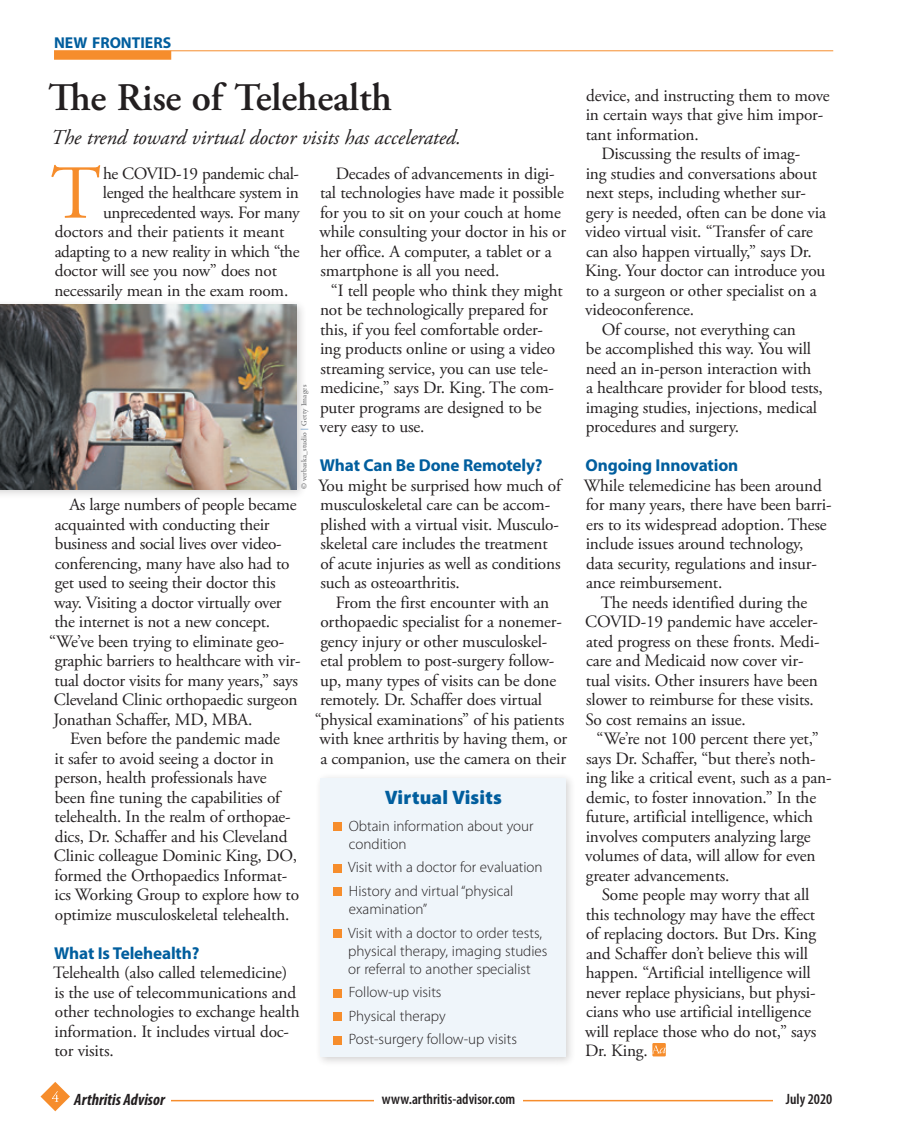
<style>
.page{position:relative;width:905px;height:1148px;background:#fff}
.page>*{position:absolute;margin:0;border:0;box-sizing:border-box;transform-origin:0 0}
.drop_cap{font:76.05px "Adobe Garamond Pro";color:#f68d2c}
.Head{font:600 39px "Adobe Garamond Pro";letter-spacing:-.005em;color:#231f20}
.deck{font:italic 21px "Adobe Garamond Pro";letter-spacing:-.005em;color:#231f20}
.WYCD_head{font:900 19.5px "Myriad Pro";letter-spacing:.01em;color:#015e9e}
.text{font:17.25px/19.5px "Adobe Garamond Pro";letter-spacing:-.01em;color:#231f20}
.no_indent{font:17.25px/19.5px "Adobe Garamond Pro";letter-spacing:-.01em;color:#231f20}
.drop_cap-2{font:17.25px "Adobe Garamond Pro";letter-spacing:-.025em;color:#231f20}
.subhead{font:700 17.25px "Myriad Pro";letter-spacing:-.01em;color:#015e9e}
.drop_cap-3{font:17.25px "Adobe Garamond Pro";letter-spacing:-.005em;color:#231f20}
.t1{font:italic 700 condensed 16.5px "Myriad Pro";color:#231f20}
.Dept_Head{font:700 15.75px "Myriad Pro";color:#015e9e}
.WYCD_txt-no_indent_r{font:300 15px/18.1px "Myriad Pro";color:#231f20}
.t2{font:600 condensed 15px "Myriad Pro";color:#231f20}
.creditline{font:7.5px "Adobe Garamond Pro";letter-spacing:.025em;color:#57585a}
.s1{color:#3271ac}
</style>
<div class="page">
<hr style="left:54px;top:50px;width:779px;height:1px;background:#f68d2c">
<div style="left:54px;top:51px;width:117px;height:9px;background:#f68d2c"></div>
<svg style="left:652px;top:1043px;width:13px;height:13px"></svg>
<svg style="left:652px;top:1045px;width:13px;height:8px"></svg>
<div style="left:315px;top:772px;width:261px;height:294px;background:#231f20;opacity:.2"></div>
<div style="left:321px;top:777px;width:245px;height:279px;background:#eff5fa"></div>
<div style="left:333px;top:822px;width:8px;height:8px;background:#f68d2c"></div>
<div style="left:333px;top:864px;width:8px;height:8px;background:#f68d2c"></div>
<div style="left:333px;top:887px;width:8px;height:8px;background:#f68d2c"></div>
<div style="left:333px;top:929px;width:8px;height:8px;background:#f68d2c"></div>
<div style="left:333px;top:989px;width:8px;height:8px;background:#f68d2c"></div>
<div style="left:333px;top:1012px;width:8px;height:8px;background:#f68d2c"></div>
<div style="left:333px;top:1036px;width:8px;height:8px;background:#f68d2c"></div>
<div style="left:0;top:299px;width:306px;height:200px;background:#231f20;opacity:.2"></div>
<img style="left:0;top:304px;width:296px;height:185px">
<svg style="left:40px;top:1082px;width:30px;height:29px"></svg>
<hr style="left:98px;top:1099px;width:722px;height:2px;background:#f68d2c">
<div style="left:374px;top:1090px;width:149px;height:14px;background:#fff"></div>
<div style="left:74px;top:1091px;width:97px;height:13px;background:#fff"></div>
<div style="left:772px;top:1087px;width:60px;height:17px;background:#fff"></div>
<p class="Dept_Head" style="left:54px;top:32px;width:119px">NEW FRONTIERS</p>
<p class="Head" style="left:48px;top:75px;width:345px">The Rise of Telehealth</p>
<p class="deck" style="left:51px;top:125px;width:411px">The trend toward virtual doctor visits has accelerated.</p>
<p class="drop_cap" style="left:51px;top:148px;width:52px">T</p>
<p class="drop_cap-2" style="left:103px;top:163px;width:198px">he COVID-19 pandemic chal-</p>
<p class="text" style="left:319px;top:164px;width:248px;text-indent:16px">Decades of advancements in digi&shy;tal technologies have made it possible for you to sit on your couch at home while consulting your doctor in his or her office. A computer, a tablet or a smartphone is all you need.</p>
<p class="text" style="left:319px;top:281px;width:245px;text-indent:11px">“I tell people who think they might not be technologically prepared for this, if you feel comfortable order&shy;ing products online or using a video streaming service, you can use tele&shy;medicine,” says Dr. King. The com&shy;puter programs are designed to be very easy to use.</p>
<p class="subhead" style="left:320px;top:454px;width:224px">What Can Be Done Remotely?</p>
<p class="no_indent" style="left:318px;top:476px;width:244px">You might be surprised how much of musculoskeletal care can be accom&shy;plished with a virtual visit. Musculo&shy;skeletal care includes the treatment of acute injuries as well as conditions such as osteoarthritis.</p>
<p class="text" style="left:336px;top:593px;width:215px">From the first encounter with an</p>
<p class="text" style="left:320px;top:612px;width:243px">orthopaedic specialist for a nonemer-</p>
<p class="text" style="left:320px;top:632px;width:228px">gency injury or other musculoskel-</p>
<p class="text" style="left:320px;top:651px;width:235px">etal problem to post-surgery follow-</p>
<p class="text" style="left:320px;top:671px;width:238px">up, many types of visits can be done</p>
<p class="text" style="left:320px;top:690px;width:224px">remotely. Dr. Schaffer does virtual</p>
<p class="text" style="left:315px;top:710px;width:251px">“physical examinations” of his patients</p>
<p class="text" style="left:319px;top:729px;width:249px">with knee arthritis by having them, or</p>
<p class="text" style="left:320px;top:749px;width:247px">a companion, use the camera on their</p>
<p class="drop_cap-2" style="left:103px;top:182px;width:197px">lenged the healthcare system in</p>
<p class="drop_cap-2" style="left:103px;top:202px;width:198px">unprecedented ways. For many</p>
<p class="drop_cap-3" style="left:55px;top:221px;width:231px">doctors and their patients it meant</p>
<p class="drop_cap-2" style="left:55px;top:241px;width:246px">adapting to a new reality in which “the</p>
<p class="drop_cap-2" style="left:55px;top:260px;width:224px">doctor will see you now” does not</p>
<p class="drop_cap-2" style="left:54px;top:280px;width:235px">necessarily mean in the exam room.</p>
<p class="creditline" style="left:300px;top:489px;width:106px;rotate:-90deg">© verbaska_studio <span class="s1">|</span> Getty Images</p>
<p class="text" style="left:69px;top:495px;width:229px">As large numbers of people became</p>
<p class="text" style="left:55px;top:515px;width:216px">acquainted with conducting their</p>
<p class="text" style="left:55px;top:534px;width:228px">business and social lives over video-</p>
<p class="text" style="left:55px;top:554px;width:236px">conferencing, many have also had to</p>
<p class="text" style="left:55px;top:573px;width:222px">get used to seeing their doctor this</p>
<p class="text" style="left:54px;top:593px;width:229px">way. Visiting a doctor virtually over</p>
<p class="text" style="left:54px;top:612px;width:217px">the internet is not a new concept.</p>
<p class="text" style="left:49px;top:632px;width:236px">“We’ve been trying to eliminate geo-</p>
<p class="text" style="left:55px;top:651px;width:247px">graphic barriers to healthcare with vir-</p>
<p class="text" style="left:54px;top:671px;width:245px">tual doctor visits for many years,” says</p>
<p class="text" style="left:54px;top:690px;width:245px">Cleveland Clinic orthopaedic surgeon</p>
<p class="text" style="left:54px;top:710px;width:200px">Jonathan Schaffer, MD, MBA.</p>
<p class="text" style="left:54px;top:729px;width:247px;text-indent:16px">Even before the pandemic made<br>it safer to avoid seeing a doctor in person, health professionals have been fine tuning the capabilities of telehealth. In the realm of orthopae&shy;dics, Dr. Schaffer and his Cleveland Clinic colleague Dominic King, DO, formed the Orthopaedics Informat&shy;ics Working Group to explore how to optimize musculoskeletal telehealth.</p>
<p class="subhead" style="left:54px;top:941px;width:147px">What Is Telehealth?</p>
<p class="no_indent" style="left:53px;top:963px;width:248px">Telehealth (also called telemedicine) is the use of telecommunications and other technologies to exchange health information. It includes virtual doc&shy;tor visits.</p>
<p class="WYCD_head" style="left:385px;top:786px;width:118px">Virtual Visits</p>
<p class="WYCD_txt-no_indent_r" style="left:349px;top:817px;width:186px">Obtain information about your condition</p>
<p class="WYCD_txt-no_indent_r" style="left:348px;top:858px;width:196px">Visit with a doctor for evaluation</p>
<p class="WYCD_txt-no_indent_r" style="left:349px;top:882px;width:166px">History and virtual “physical examination”</p>
<p class="WYCD_txt-no_indent_r" style="left:348px;top:923px;width:201px">Visit with a doctor to order tests, physical therapy, imaging studies or referral to another specialist</p>
<p class="WYCD_txt-no_indent_r" style="left:349px;top:983px;width:94px">Follow-up visits</p>
<p class="WYCD_txt-no_indent_r" style="left:349px;top:1007px;width:98px">Physical therapy</p>
<p class="WYCD_txt-no_indent_r" style="left:349px;top:1030px;width:170px">Post-surgery follow-up visits</p>
<p class="text" style="left:585px;top:86px;width:245px">device, and instructing them to move in certain ways that give him impor&shy;tant information.</p>
<p class="text" style="left:585px;top:144px;width:242px;text-indent:16px">Discussing the results of imag-<br>ing studies and conversations about next steps, including whether sur&shy;gery is needed, often can be done via video virtual visit. “Transfer of care can also happen virtually,” says Dr.<br>King. Your doctor can introduce you to a surgeon or other specialist on a videoconference.</p>
<p class="text" style="left:585px;top:320px;width:239px;text-indent:16px">Of course, not everything can<br>be accomplished this way. You will need an in-person interaction with<br>a healthcare provider for blood tests, imaging studies, injections, medical procedures and surgery.</p>
<p class="subhead" style="left:585px;top:454px;width:154px">Ongoing Innovation</p>
<p class="no_indent" style="left:584px;top:476px;width:249px">While telemedicine has been around for many years, there have been barri&shy;ers to its widespread adoption. These include issues around technology, data security, regulations and insur&shy;ance reimbursement.</p>
<p class="text" style="left:585px;top:593px;width:236px;text-indent:15px">The needs identified during the COVID-19 pandemic have acceler&shy;ated progress on these fronts. Medi&shy;care and Medicaid now cover vir&shy;tual visits. Other insurers have been slower to reimburse for these visits.<br>So cost remains an issue.</p>
<p class="text" style="left:585px;top:729px;width:248px;text-indent:11px">“We’re not 100 percent there yet,” says Dr. Schaffer, “but there’s noth&shy;ing like a critical event, such as a pan&shy;demic, to foster innovation.” In the future, artificial intelligence, which involves computers analyzing large volumes of data, will allow for even greater advancements.</p>
<p class="text" style="left:585px;top:885px;width:233px;text-indent:17px">Some people may worry that all this technology may have the effect of replacing doctors. But Drs. King and Schaffer don’t believe this will happen. “Artificial intelligence will never replace physicians, but physi&shy;cians who use artificial intelligence will replace those who do not,” says Dr. King.</p>
<p class="t1" style="left:74px;top:1090px;width:92px">Arthritis Advisor</p>
<p class="t2" style="left:382px;top:1091px;width:135px">www.arthritis-advisor.com</p>
<p class="t2" style="left:785px;top:1091px;width:48px">July 2020</p>
</div>
